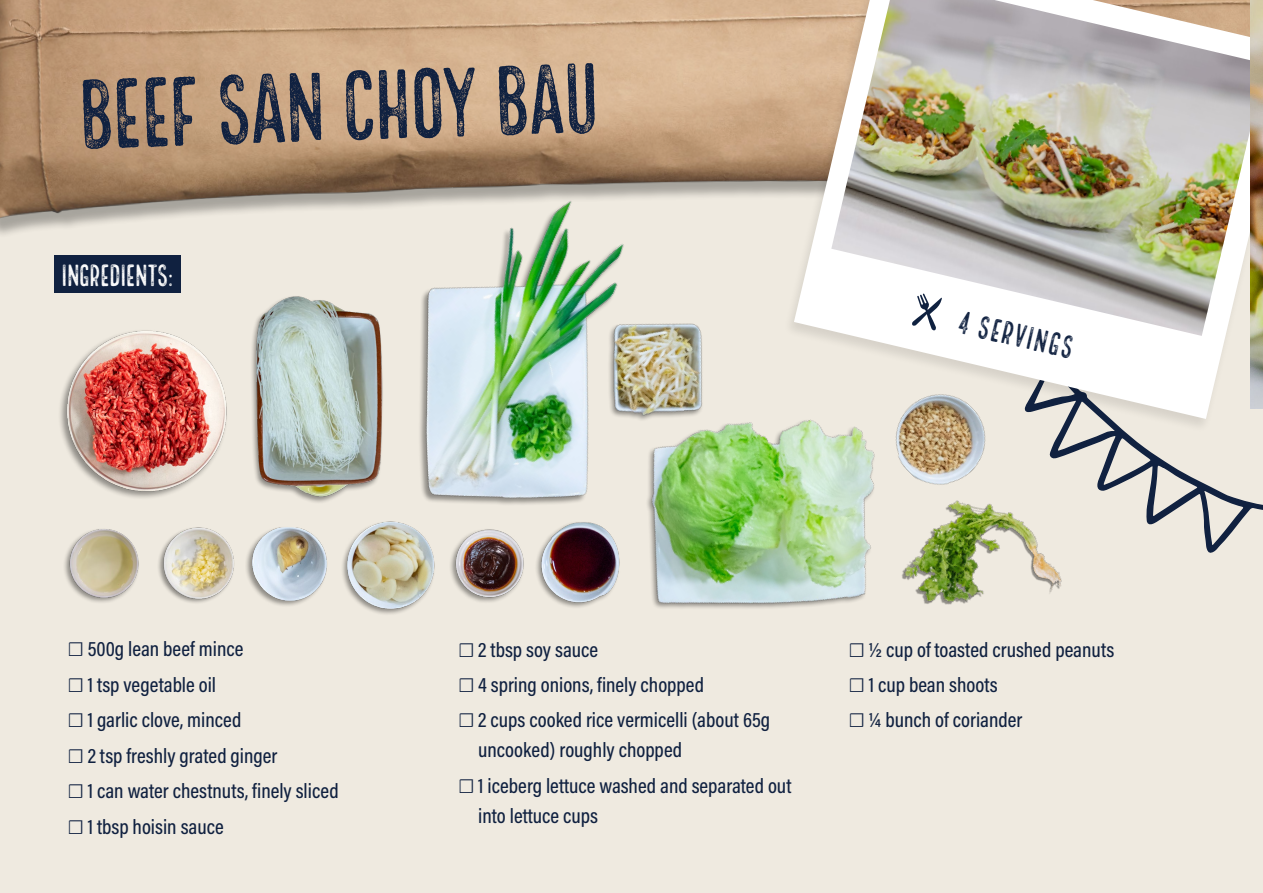
<style>
.page{position:relative;width:1263px;height:893px;background:#efeae0}
.page>*{position:absolute;margin:0;border:0;box-sizing:border-box;transform-origin:0 0}
.t1{font:96px "Local Brewery Five";color:#102140}
.t2{font:31.5px "Local Brewery Five";color:#102140}
.t3{font:30px "Local Brewery Five";letter-spacing:-.06em;color:#fff}
.t4{font:500 21px/35.4px "Acumin Pro Cond";color:#102140}
.s1{font-weight:700}
</style>
<div class="page">
<svg style="left:1049px;top:433px;width:214px;height:120px"></svg>
<img style="left:0;top:0;width:783px;height:235px">
<div style="left:783px;top:0;width:480px;height:433px;background:#000;opacity:.1"></div>
<svg style="left:794px;top:0;width:469px;height:419px;fill:#fff"></svg>
<div style="left:54px;top:255px;width:127px;height:37px;background:#102140"></div>
<img style="left:831px;top:0;width:419px;height:336px">
<img style="left:647px;top:323px;width:55px;height:18px">
<img style="left:647px;top:341px;width:298px;height:267px">
<img style="left:395px;top:156px;width:252px;height:349px">
<img style="left:536px;top:522px;width:84px;height:86px">
<img style="left:342px;top:521px;width:93px;height:93px">
<div style="left:245px;top:526px;width:82px;height:82px;background:#000;opacity:.4"></div>
<img style="left:248px;top:527px;width:79px;height:80px">
<img style="left:883px;top:470px;width:188px;height:138px">
<img style="left:60px;top:330px;width:167px;height:168px">
<div style="left:63px;top:528px;width:77px;height:76px;background:#000;opacity:.4"></div>
<img style="left:67px;top:528px;width:73px;height:72px">
<div style="left:449px;top:528px;width:76px;height:76px;background:#000;opacity:.4"></div>
<img style="left:453px;top:528px;width:72px;height:72px">
<img style="left:251px;top:296px;width:132px;height:205px">
<div style="left:157px;top:526px;width:77px;height:79px;background:#000;opacity:.4"></div>
<img style="left:160px;top:526px;width:75px;height:76px">
<img style="left:868px;top:362px;width:154px;height:154px">
<svg style="left:912px;top:294px;width:30px;height:37px"></svg>
<img style="left:1250px;top:0;width:13px;height:408px">
<h1 class="t1" style="left:74px;top:63px;width:528px;rotate:-2deg">BEEF SAN CHOY BAU</h1>
<h3 class="t3" style="left:61px;top:259px;width:115px">INGREDIENTS:</h3>
<h2 class="t2" style="left:962px;top:305px;width:120px;rotate:13deg">4 SERVINGS</h2>
<p class="t4" style="left:67px;top:631px;width:273px"><span class="s1">☐</span> 500g lean beef mince<br><span class="s1">☐</span> 1 tsp vegetable oil<br><span class="s1">☐</span> 1 garlic clove, minced<br><span class="s1">☐</span> 2 tsp freshly grated ginger<br><span class="s1">☐</span> 1 can water chestnuts, finely sliced <span class="s1">☐</span> 1 tbsp hoisin sauce</p>
<p class="t4" style="left:458px;top:631px;width:314px"><span class="s1">☐</span> 2 tbsp soy sauce<br><span class="s1">☐</span> 4 spring onions, finely chopped<br><span class="s1">☐</span> 2 cups cooked rice vermicelli (about 65g</p>
<p class="t4" style="left:458px;top:732px;width:335px;text-indent:20px">uncooked) roughly chopped<br><span class="s1">☐</span> 1 iceberg lettuce washed and separated out</p>
<p class="t4" style="left:478px;top:797px;width:121px">into lettuce cups</p>
<p class="t4" style="left:848px;top:631px;width:267px"><span class="s1">☐</span> ½ cup of toasted crushed peanuts <span class="s1">☐</span> 1 cup bean shoots<br><span class="s1">☐</span> ¼ bunch of coriander</p>
</div>
